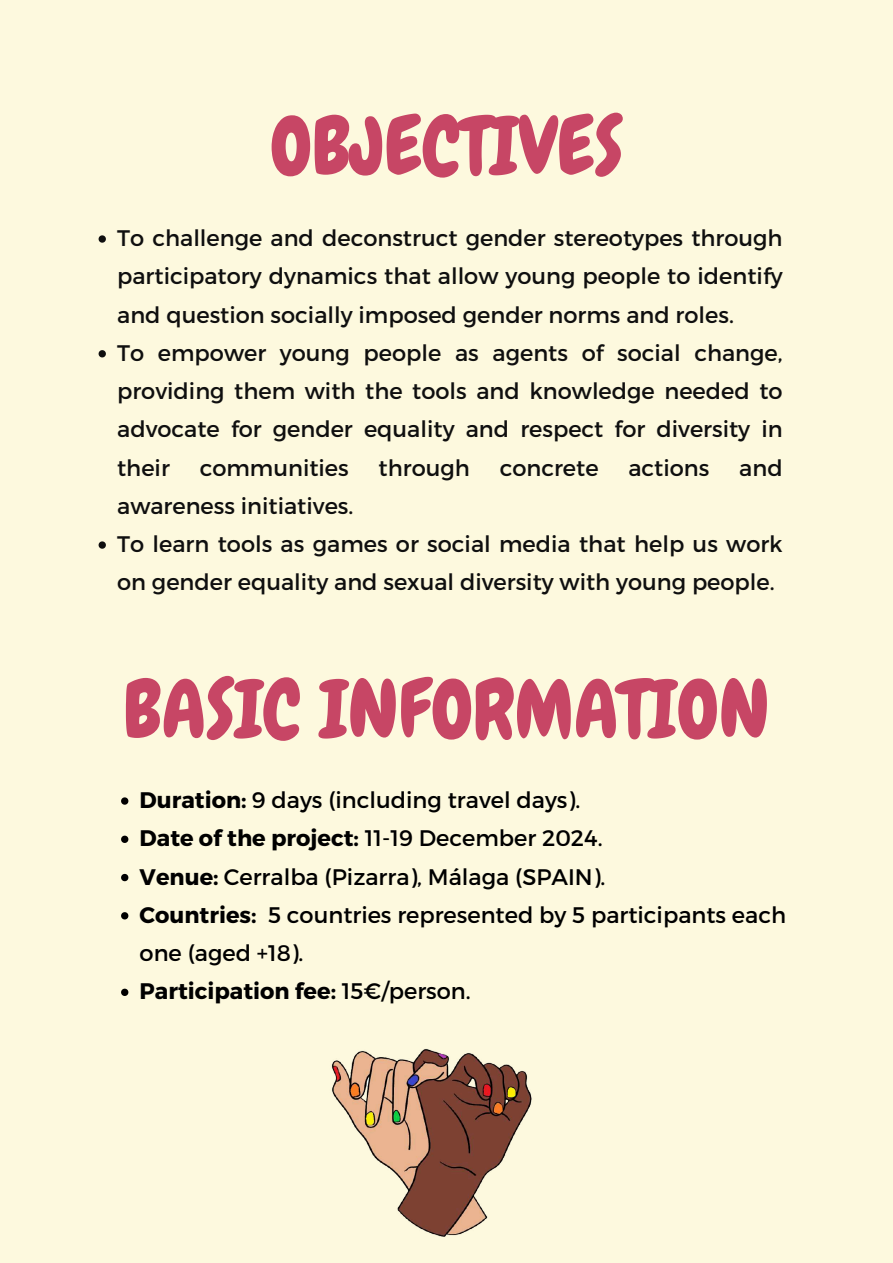
<style>
.page{position:relative;width:893px;height:1263px;background:#fdf9de}
.page>*{position:absolute;margin:0;border:0;box-sizing:border-box;transform-origin:0 0}
.t1{font:80.25px "Chewy";color:#c74665}
.t2{font:22.5px/38.2px "Montserrat";color:#0f0f0f}
.t3{font:22.5px/38.2px "Montserrat";color:#000}
.s1{font-weight:700}
</style>
<div class="page">
<svg style="left:99px;top:235px;width:7px;height:8px"></svg>
<svg style="left:99px;top:350px;width:7px;height:7px"></svg>
<svg style="left:99px;top:541px;width:7px;height:8px"></svg>
<svg style="left:121px;top:797px;width:7px;height:8px"></svg>
<svg style="left:121px;top:836px;width:7px;height:7px"></svg>
<svg style="left:121px;top:874px;width:7px;height:7px"></svg>
<svg style="left:121px;top:912px;width:7px;height:7px"></svg>
<svg style="left:121px;top:989px;width:7px;height:7px"></svg>
<img style="left:331px;top:1049px;width:201px;height:188px">
<h1 class="t1" style="left:270px;top:95px;width:354px">OBJECTIVES</h1>
<p class="t2" style="left:117px;top:218px;width:667px">To challenge and deconstruct gender stereotypes through participatory dynamics that allow young people to identify and question socially imposed gender norms and roles.<br>To empower young people as agents of social change, providing them with the tools and knowledge needed to advocate for gender equality and respect for diversity in their</p>
<p class="t2" style="left:200px;top:447px;width:151px">communities</p>
<p class="t2" style="left:378px;top:447px;width:93px">through</p>
<p class="t2" style="left:500px;top:447px;width:100px">concrete</p>
<p class="t2" style="left:628px;top:447px;width:82px">actions</p>
<p class="t2" style="left:739px;top:447px;width:45px">and</p>
<p class="t2" style="left:117px;top:486px;width:667px">awareness initiatives.<br>To learn tools as games or social media that help us work on gender equality and sexual diversity with young people.</p>
<h1 class="t1" style="left:123px;top:658px;width:647px">BASIC INFORMATION</h1>
<p class="t3" style="left:140px;top:780px;width:648px"><span class="s1">Duration:</span> 9 days (including travel days).<br><span class="s1">Date of the project:</span> 11-19 December 2024.<br><span class="s1">Venue:</span> Cerralba (Pizarra), Málaga (SPAIN).<br><span class="s1">Countries:</span> 5 countries represented by 5 participants each one (aged +18).<br><span class="s1">Participation fee:</span> 15€/person.</p>
</div>
